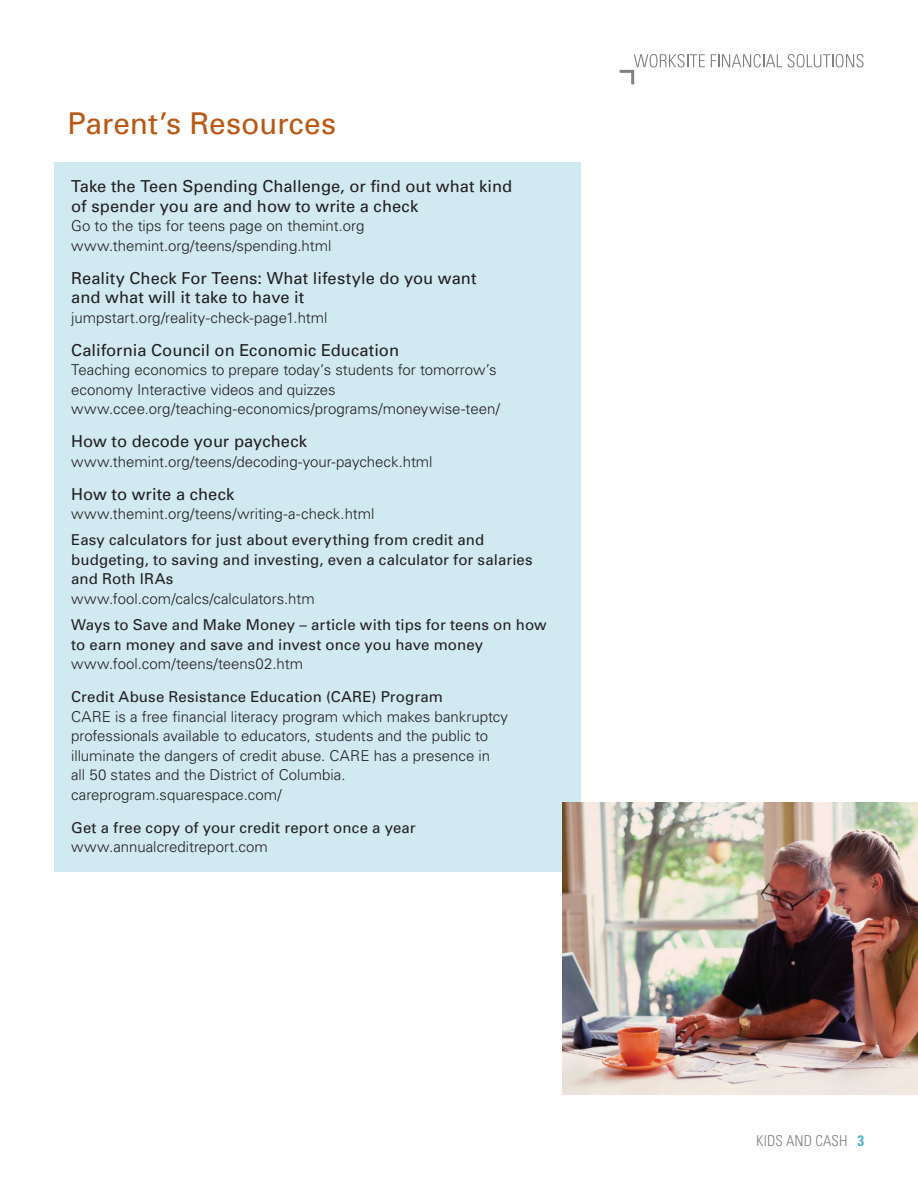
<style>
.page{position:relative;width:918px;height:1188px;background:#fff}
.page>*{position:absolute;margin:0;border:0;box-sizing:border-box;transform-origin:0 0}
.Headline{font:30px "Univers";color:#b95814}
.secondary_sub_black{font:16.5px/19.5px "Univers";color:#231f20}
.Body_Copy{font:300 15px/19.5px "Univers";color:#231f20}
.Body_Copy-2{font:15px/19.5px "Univers";letter-spacing:.005em;color:#231f20}
.secondary_sub_black-2{font:300 15px "Univers";color:#231f20}
.t1{font:300 condensed 15px "Univers";letter-spacing:.005em;color:#808083}
.s1{font-weight:700;color:#4db3cf}
</style>
<div class="page">
<div style="left:54px;top:162px;width:526px;height:709px;background:#d1e9f1"></div>
<img style="left:563px;top:803px;width:355px;height:292px">
<svg style="left:711px;top:54px;width:153px;height:13px"></svg>
<svg style="left:620px;top:54px;width:85px;height:30px"></svg>
<p class="Headline" style="left:68px;top:105px;width:270px">Parent’s Resources</p>
<p class="secondary_sub_black" style="left:71px;top:176px;width:443px">Take the Teen Spending Challenge, or find out what kind of spender you are and how to write a check</p>
<p class="Body_Copy" style="left:71px;top:216px;width:295px">Go to the tips for teens page on themint.org</p>
<p class="Body_Copy" style="left:71px;top:235px;width:262px">www.themint.org/teens/spending.html</p>
<p class="secondary_sub_black" style="left:71px;top:268px;width:407px">Reality Check For Teens: What lifestyle do you want and what will it take to have it</p>
<p class="secondary_sub_black-2" style="left:71px;top:308px;width:258px">jumpstart.org/reality-check-page1.html</p>
<p class="secondary_sub_black" style="left:71px;top:340px;width:329px">California Council on Economic Education</p>
<p class="Body_Copy" style="left:71px;top:360px;width:427px">Teaching economics to prepare today’s students for tomorrow’s economy Interactive videos and quizzes</p>
<p class="Body_Copy" style="left:71px;top:399px;width:430px">www.ccee.org/teaching-economics/programs/moneywise-teen/</p>
<p class="secondary_sub_black" style="left:71px;top:431px;width:237px">How to decode your paycheck</p>
<p class="Body_Copy" style="left:71px;top:451px;width:363px">www.themint.org/teens/decoding-your-paycheck.html</p>
<p class="secondary_sub_black" style="left:71px;top:484px;width:165px">How to write a check</p>
<p class="Body_Copy" style="left:71px;top:504px;width:305px">www.themint.org/teens/writing-a-check.html</p>
<p class="Body_Copy-2" style="left:71px;top:530px;width:463px">Easy calculators for just about everything from credit and budgeting, to saving and investing, even a calculator for salaries and Roth IRAs</p>
<p class="Body_Copy" style="left:71px;top:588px;width:245px">www.fool.com/calcs/calculators.htm</p>
<p class="Body_Copy-2" style="left:71px;top:615px;width:477px">Ways to Save and Make Money – article with tips for teens on how to earn money and save and invest once you have money</p>
<p class="Body_Copy" style="left:71px;top:654px;width:233px">www.fool.com/teens/teens02.htm</p>
<p class="Body_Copy-2" style="left:71px;top:687px;width:373px">Credit Abuse Resistance Education (CARE) Program</p>
<p class="Body_Copy" style="left:71px;top:706px;width:438px">CARE is a free financial literacy program which makes bankruptcy professionals available to educators, students and the public to illuminate the dangers of credit abuse. CARE has a presence in all 50 states and the District of Columbia.</p>
<p class="Body_Copy" style="left:71px;top:784px;width:212px">careprogram.squarespace.com/</p>
<p class="Body_Copy-2" style="left:71px;top:817px;width:346px">Get a free copy of your credit report once a year</p>
<p class="Body_Copy" style="left:71px;top:837px;width:198px">www.annualcreditreport.com</p>
<p class="t1" style="left:756px;top:1131px;width:109px">KIDS AND CASH <span class="s1">3</span></p>
</div>
